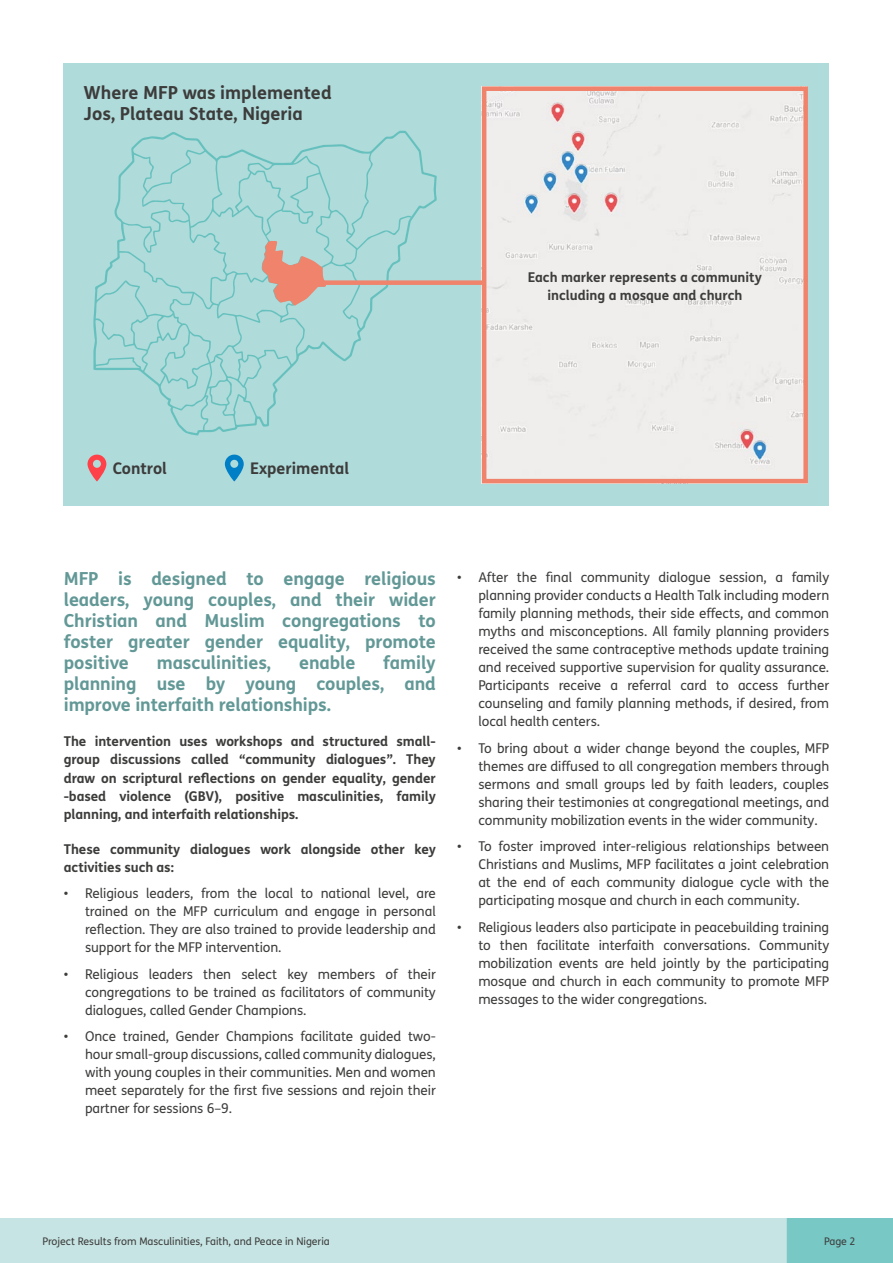
<style>
.page{position:relative;width:893px;height:1263px;background:#fff}
.page>*{position:absolute;margin:0;border:0;box-sizing:border-box;transform-origin:0 0}
.t1{font:700 18px/21px "FS Me";letter-spacing:-.005em;color:#629896;text-align:justify}
.t2{font:700 18px/21px "FS Me";color:#3c3c3b}
.t3{font:700 16.05px "FS Me";color:#3c3c3b}
.t4{font:13.5px/18px "FS Me";letter-spacing:-.005em;color:#3c3c3b;text-align:justify}
.t5{font:700 13.5px/18px "FS Me";letter-spacing:-.005em;color:#3c3c3b;text-align:center}
.t6{font:10.5px "FS Me";color:#3c3c3b}
</style>
<div class="page">
<div style="left:787px;top:1218px;width:106px;height:45px;background:#78c8c5"></div>
<div style="left:0;top:1218px;width:787px;height:45px;background:#c6e4e3"></div>
<div style="left:64px;top:64px;width:765px;height:442px;background:#afdbda"></div>
<div style="left:487px;top:91px;width:316px;height:387px;background:#efeeec"></div>
<div style="left:482px;top:86px;width:326px;height:397px;border:4px solid #f0836b"></div>
<svg style="left:88px;top:454px;width:18px;height:27px"></svg>
<svg style="left:225px;top:454px;width:19px;height:27px"></svg>
<svg style="left:93px;top:131px;width:344px;height:304px"></svg>
<svg style="left:262px;top:241px;width:64px;height:65px"></svg>
<div style="left:313px;top:280px;width:171px;height:5px;background:#f0836b"></div>
<p class="t2" style="left:84px;top:81px;width:250px">Where MFP was implemented<br>Jos, Plateau State, Nigeria</p>
<p class="t5" style="left:528px;top:268px;width:236px">Each marker represents a community including a mosque and church</p>
<p class="t3" style="left:113px;top:456px;width:56px">Control</p>
<p class="t3" style="left:250px;top:456px;width:101px">Experimental</p>
<p class="t1" style="left:64px;top:568px;width:374px">MFP is designed to engage religious leaders, young couples, and their wider Christian and Muslim congregations to foster greater gender equality, promote positive</p>
<p class="t1" style="left:64px;top:652px;width:374px;text-indent:319px">family planning use by young couples, and improve interfaith relationships.</p>
<p class="t5" style="left:64px;top:732px;width:374px;text-align:justify">The intervention uses workshops and structured small&shy;group discussions called “community dialogues”. They draw on scriptural reflections on gender equality, gender -based violence (GBV), positive masculinities, family planning, and interfaith relationships.</p>
<p class="t5" style="left:64px;top:839px;width:374px;text-align:left">These community dialogues work alongside other key activities such as:</p>
<p class="t4" style="left:85px;top:884px;width:352px;text-indent:-21px">• Religious leaders, from the local to national level, are trained on the MFP curriculum and engage in personal reflection. They are also trained to provide leadership and support for the MFP intervention.</p>
<p class="t4" style="left:85px;top:964px;width:352px;text-indent:-21px">• Religious leaders then select key members of their congregations to be trained as facilitators of community dialogues, called Gender Champions.</p>
<p class="t4" style="left:85px;top:1027px;width:352px;text-indent:-21px">• Once trained, Gender Champions facilitate guided two&shy;hour small-group discussions, called community dialogues, with young couples in their communities. Men and women meet separately for the first five sessions and rejoin their partner for sessions 6–9.</p>
<p class="t1" style="left:157px;top:652px;width:116px">masculinities,</p>
<p class="t1" style="left:299px;top:652px;width:58px">enable</p>
<p class="t4" style="left:478px;top:568px;width:352px;text-indent:-21px">• After the final community dialogue session, a family planning provider conducts a Health Talk including modern family planning methods, their side effects, and common myths and misconceptions. All family planning providers received the same contraceptive methods update training and received supportive supervision for quality assurance.<br>Participants receive a referral card to access further counseling and family planning methods, if desired, from local health centers.</p>
<p class="t4" style="left:478px;top:739px;width:352px;text-indent:-21px">• To bring about a wider change beyond the couples, MFP themes are diffused to all congregation members through sermons and small groups led by faith leaders, couples sharing their testimonies at congregational meetings, and community mobilization events in the wider community.</p>
<p class="t4" style="left:478px;top:837px;width:352px;text-indent:-21px">• To foster improved inter-religious relationships between Christians and Muslims, MFP facilitates a joint celebration at the end of each community dialogue cycle with the participating mosque and church in each community.</p>
<p class="t4" style="left:478px;top:918px;width:352px;text-indent:-21px">• Religious leaders also participate in peacebuilding training to then facilitate interfaith conversations. Community mobilization events are held jointly by the participating mosque and church in each community to promote MFP messages to the wider congregations.</p>
<p class="t6" style="left:43px;top:1234px;width:289px">Project Results from Masculinities, Faith, and Peace in Nigeria</p>
<p class="t6" style="left:824px;top:1234px;width:33px">Page 2</p>
</div>
